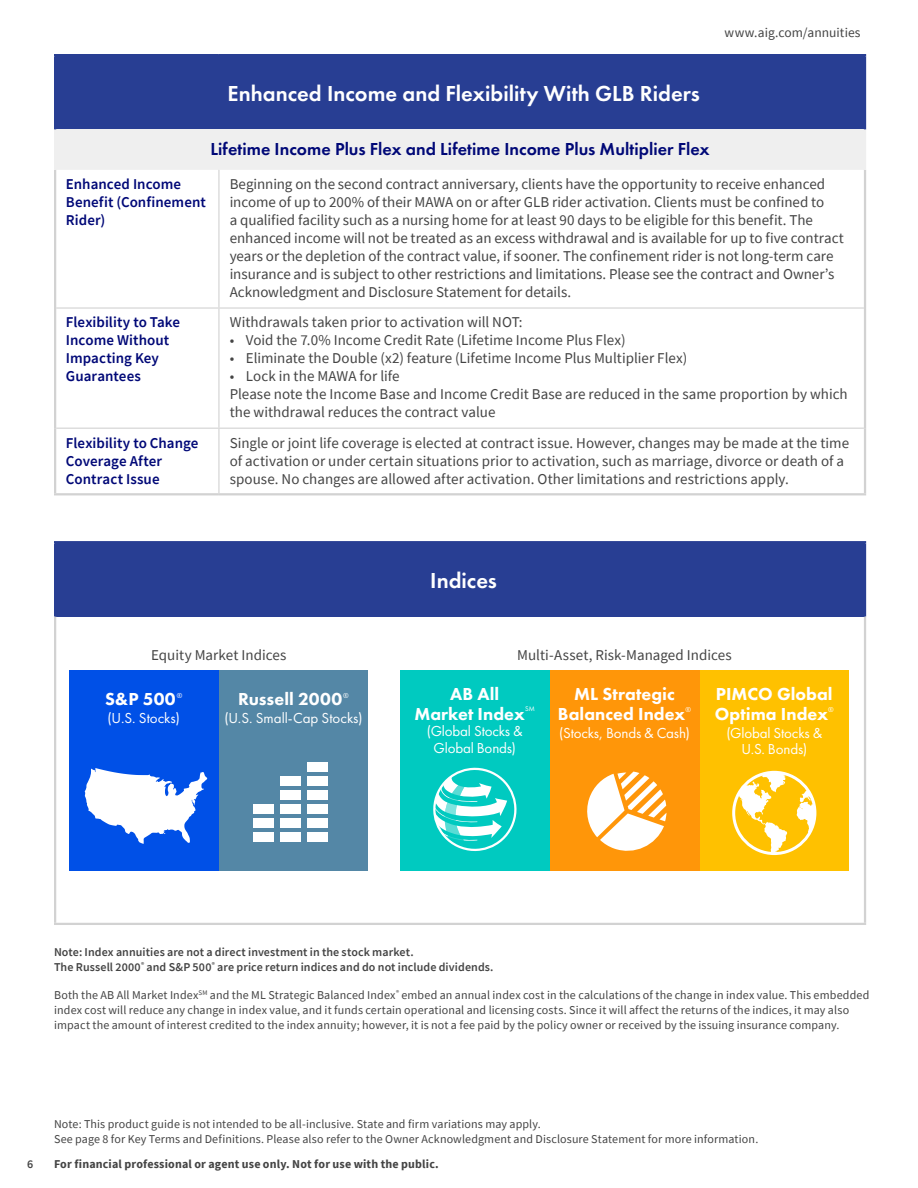
<style>
.page{position:relative;width:918px;height:1188px;background:#fff}
.page>*{position:absolute;margin:0;border:0;box-sizing:border-box;transform-origin:0 0}
.t1{font:600 22.5px "Futura PT";color:#fff}
.t2{font:800 18px/19.5px "Futura PT";color:#fff;text-align:center}
.t3{font:600 18px "Futura PT";color:#000877}
.Table_text{font:15px/18px "Source Sans Pro";color:#444}
.Table_text_bullet{font:15px "Source Sans Pro";color:#444}
.Table_sub{font:600 15px/18px "Source Sans Pro";letter-spacing:.005em;color:#000877}
.t4{font:15px/16.5px "Futura PT";letter-spacing:-.01em;color:#fff;text-align:center}
.Chart_Head{font:13.5px "Source Sans Pro";letter-spacing:.005em;color:#444}
.Disclosure{font:12px/15px "Source Sans Pro";letter-spacing:.01em;color:#444}
.Disclosure_8_10{font:12px "Source Sans Pro";letter-spacing:.01em;color:#444}
.t5{font:600 12px/15px "Source Sans Pro";letter-spacing:.01em;color:#444}
.Disclosure_8_10-2{font:700 12px "Source Sans Pro";letter-spacing:.015em;color:#444}
.t6{font:7.5px "Futura PT";color:#fff}
.t7{font:7.05px "Futura PT";color:#fff}
</style>
<div class="page">
<div style="left:55px;top:542px;width:810px;height:74px;background:#283e93"></div>
<hr style="left:54px;top:616px;width:2px;height:307px;background:#d2d2d2">
<hr style="left:864px;top:616px;width:2px;height:307px;background:#d2d2d2">
<hr style="left:54px;top:923px;width:812px;height:2px;background:#d2d2d2">
<hr style="left:54px;top:541px;width:812px;height:2px;background:#283e93">
<hr style="left:54px;top:543px;width:2px;height:73px;background:#283e93">
<hr style="left:864px;top:543px;width:2px;height:73px;background:#283e93">
<div style="left:55px;top:55px;width:810px;height:74px;background:#283e93"></div>
<div style="left:55px;top:129px;width:810px;height:41px;background:#efefef"></div>
<svg style="left:56px;top:170px;width:162px;height:323px"></svg>
<svg style="left:219px;top:170px;width:645px;height:323px"></svg>
<hr style="left:54px;top:170px;width:2px;height:138px;background:#d2d2d2">
<hr style="left:864px;top:170px;width:2px;height:138px;background:#d2d2d2">
<hr style="left:54px;top:308px;width:2px;height:120px;background:#d2d2d2">
<hr style="left:864px;top:308px;width:2px;height:120px;background:#d2d2d2">
<hr style="left:54px;top:428px;width:2px;height:65px;background:#d2d2d2">
<hr style="left:54px;top:493px;width:165px;height:2px;background:#d2d2d2">
<hr style="left:864px;top:428px;width:2px;height:65px;background:#d2d2d2">
<hr style="left:219px;top:493px;width:647px;height:2px;background:#d2d2d2">
<hr style="left:218px;top:170px;width:1px;height:137px;background:#d2d2d2">
<hr style="left:56px;top:307px;width:163px;height:2px;background:#d2d2d2">
<hr style="left:219px;top:307px;width:645px;height:2px;background:#d2d2d2">
<hr style="left:218px;top:309px;width:1px;height:119px;background:#d2d2d2">
<hr style="left:56px;top:428px;width:163px;height:1px;background:#d2d2d2">
<hr style="left:219px;top:428px;width:645px;height:1px;background:#d2d2d2">
<hr style="left:218px;top:429px;width:1px;height:64px;background:#d2d2d2">
<hr style="left:54px;top:129px;width:2px;height:41px;background:#efefef">
<hr style="left:864px;top:129px;width:2px;height:41px;background:#efefef">
<hr style="left:54px;top:54px;width:165px;height:2px;background:#283e93">
<hr style="left:54px;top:56px;width:2px;height:73px;background:#283e93">
<hr style="left:219px;top:54px;width:647px;height:2px;background:#283e93">
<hr style="left:864px;top:56px;width:2px;height:73px;background:#283e93">
<div style="left:219px;top:671px;width:149px;height:200px;background:#5487a6"></div>
<div style="left:281px;top:832px;width:20px;height:10px;background:#fff"></div>
<div style="left:281px;top:818px;width:20px;height:10px;background:#fff"></div>
<div style="left:281px;top:804px;width:20px;height:10px;background:#fff"></div>
<div style="left:281px;top:790px;width:20px;height:10px;background:#fff"></div>
<div style="left:281px;top:776px;width:20px;height:10px;background:#fff"></div>
<div style="left:307px;top:832px;width:20px;height:10px;background:#fff"></div>
<div style="left:307px;top:818px;width:20px;height:10px;background:#fff"></div>
<div style="left:307px;top:804px;width:20px;height:10px;background:#fff"></div>
<div style="left:307px;top:790px;width:20px;height:10px;background:#fff"></div>
<div style="left:307px;top:776px;width:20px;height:10px;background:#fff"></div>
<div style="left:307px;top:762px;width:20px;height:10px;background:#fff"></div>
<div style="left:254px;top:832px;width:20px;height:10px;background:#fff"></div>
<div style="left:254px;top:818px;width:20px;height:10px;background:#fff"></div>
<div style="left:254px;top:804px;width:20px;height:10px;background:#fff"></div>
<div style="left:699px;top:671px;width:150px;height:200px;background:#ffc100"></div>
<div style="left:732px;top:771px;width:84px;height:84px;border:3px solid #fff;border-radius:50%"></div>
<svg style="left:738px;top:772px;width:49px;height:82px"></svg>
<svg style="left:797px;top:788px;width:18px;height:46px"></svg>
<div style="left:69px;top:671px;width:150px;height:200px;background:#0050e7"></div>
<svg style="left:85px;top:768px;width:122px;height:76px"></svg>
<div style="left:550px;top:671px;width:149px;height:200px;background:#ff9609"></div>
<svg style="left:587px;top:772px;width:80px;height:79px"></svg>
<div style="left:400px;top:671px;width:150px;height:200px;background:#00cac0"></div>
<svg style="left:433px;top:767px;width:84px;height:85px"></svg>
<p class="Chart_Head" style="left:725px;top:24px;width:138px">www.aig.com/annuities</p>
<p class="t1" style="left:227px;top:79px;width:474px">Enhanced Income and Flexibility With GLB Riders</p>
<p class="t3" style="left:210px;top:137px;width:501px">Lifetime Income Plus Flex and Lifetime Income Plus Multiplier Flex</p>
<p class="Table_sub" style="left:66px;top:175px;width:141px">Enhanced Income<br>Benefit (Confinement<br>Rider)</p>
<p class="Table_text" style="left:230px;top:175px;width:616px">Beginning on the second contract anniversary, clients have the opportunity to receive enhanced income of up to 200% of their MAWA on or after GLB rider activation. Clients must be confined to<br>a qualified facility such as a nursing home for at least 90 days to be eligible for this benefit. The enhanced income will not be treated as an excess withdrawal and is available for up to five contract years or the depletion of the contract value, if sooner. The confinement rider is not long-term care insurance and is subject to other restrictions and limitations. Please see the contract and Owner’s Acknowledgment and Disclosure Statement for details.</p>
<p class="Table_sub" style="left:66px;top:313px;width:116px">Flexibility to Take<br>Income Without<br>Impacting Key<br>Guarantees</p>
<p class="Table_text" style="left:230px;top:313px;width:294px">Withdrawals taken prior to activation will NOT:</p>
<p class="Table_text_bullet" style="left:230px;top:331px;width:397px">• Void the 7.0% Income Credit Rate (Lifetime Income Plus Flex)</p>
<p class="Table_text_bullet" style="left:230px;top:349px;width:459px">• Eliminate the Double (x2) feature (Lifetime Income Plus Multiplier Flex)</p>
<p class="Table_text_bullet" style="left:230px;top:367px;width:171px">• Lock in the MAWA for life</p>
<p class="Table_text" style="left:230px;top:385px;width:620px">Please note the Income Base and Income Credit Base are reduced in the same proportion by which the withdrawal reduces the contract value</p>
<p class="Table_sub" style="left:66px;top:433px;width:134px">Flexibility to Change<br>Coverage After<br>Contract Issue</p>
<p class="Table_text" style="left:230px;top:433px;width:621px">Single or joint life coverage is elected at contract issue. However, changes may be made at the time of activation or under certain situations prior to activation, such as marriage, divorce or death of a spouse. No changes are allowed after activation. Other limitations and restrictions apply.</p>
<p class="t1" style="left:430px;top:566px;width:68px">Indices</p>
<p class="Table_text" style="left:151px;top:646px;width:137px">Equity Market Indices</p>
<p class="Table_text" style="left:517px;top:646px;width:216px">Multi-Asset, Risk-Managed Indices</p>
<p class="t2" style="left:238px;top:689px;width:106px">Russell 2000</p>
<p class="t6" style="left:343px;top:691px;width:7px">®</p>
<p class="t4" style="left:224px;top:710px;width:140px">(U.S. Small-Cap Stocks)</p>
<p class="t2" style="left:414px;top:684px;width:112px">AB All<br>Market Index</p>
<p class="t2" style="left:715px;top:684px;width:119px;text-align:left">PIMCO Global<br>Optima Index</p>
<p class="t2" style="left:558px;top:684px;width:129px">ML Strategic<br>Balanced Index</p>
<p class="t2" style="left:105px;top:689px;width:72px">S&amp;P 500</p>
<p class="t6" style="left:177px;top:691px;width:7px">®</p>
<p class="t4" style="left:108px;top:710px;width:74px">(U.S. Stocks)</p>
<p class="t7" style="left:525px;top:705px;width:11px">SM</p>
<p class="t6" style="left:686px;top:705px;width:7px">®</p>
<p class="t4" style="left:559px;top:725px;width:132px">(Stocks, Bonds &amp; Cash)</p>
<p class="t6" style="left:828px;top:705px;width:7px">®</p>
<p class="t4" style="left:427px;top:723px;width:97px">(Global Stocks &amp;<br>Global Bonds)</p>
<p class="t4" style="left:726px;top:725px;width:97px">(Global Stocks &amp;<br>U.S. Bonds)</p>
<p class="t5" style="left:54px;top:944px;width:441px">Note: Index annuities are not a direct investment in the stock market.<br>The Russell 2000<sup>®</sup> and S&amp;P 500<sup>®</sup> are price return indices and do not include dividends.</p>
<p class="Disclosure" style="left:54px;top:987px;width:817px">Both the AB All Market Index<sup>SM</sup> and the ML Strategic Balanced Index<sup>®</sup> embed an annual index cost in the calculations of the change in index value. This embedded index cost will reduce any change in index value, and it funds certain operational and licensing costs. Since it will affect the returns of the indices, it may also impact the amount of interest credited to the index annuity; however, it is not a fee paid by the policy owner or received by the issuing insurance company.</p>
<p class="Disclosure_8_10" style="left:54px;top:1116px;width:488px">Note: This product guide is not intended to be all-inclusive. State and firm variations may apply.</p>
<p class="Disclosure_8_10" style="left:54px;top:1131px;width:706px">See page 8 for Key Terms and Definitions. Please also refer to the Owner Acknowledgment and Disclosure Statement for more information.</p>
<p class="t5" style="left:27px;top:1156px;width:8px">6</p>
<p class="Disclosure_8_10-2" style="left:54px;top:1156px;width:386px">For financial professional or agent use only. Not for use with the public.</p>
</div>
